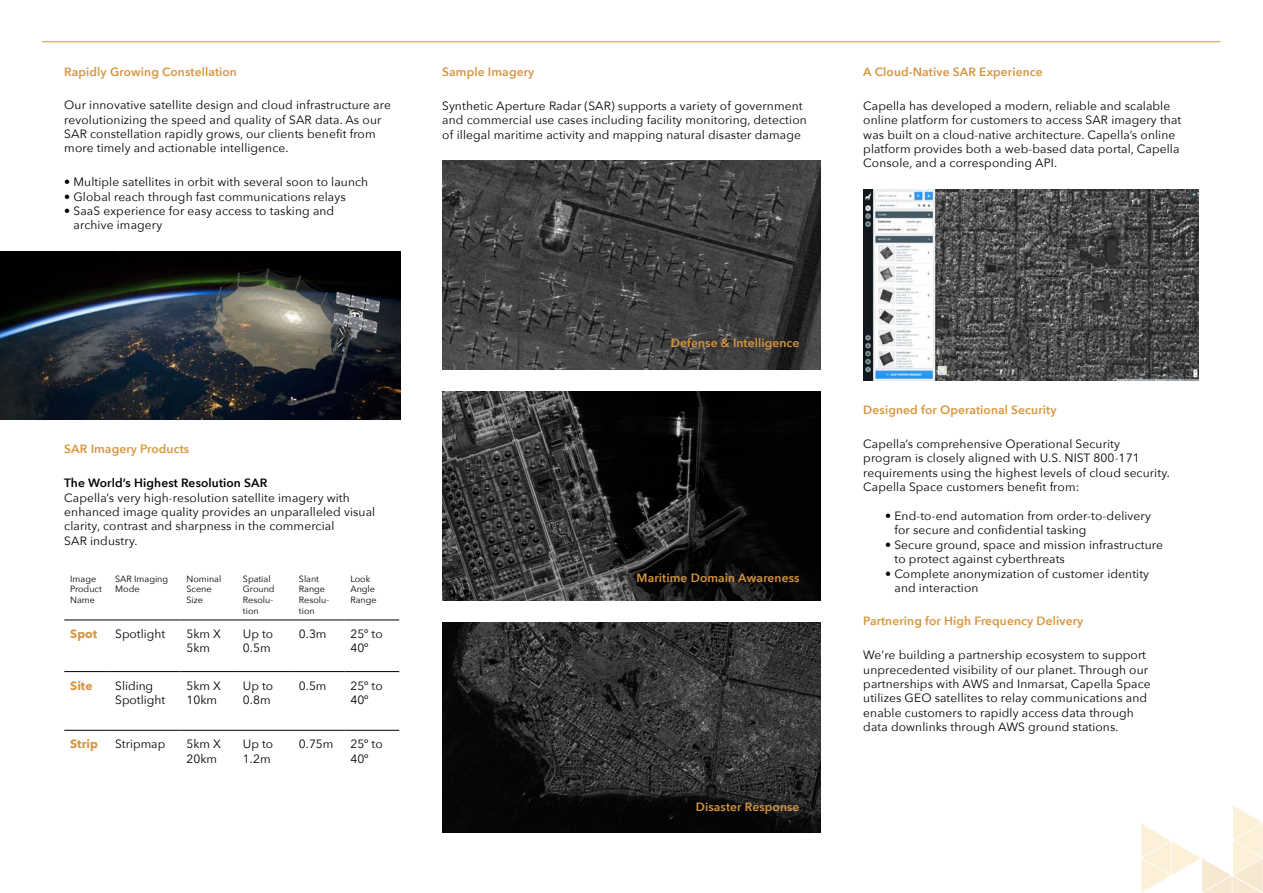
<style>
.page{position:relative;width:1263px;height:893px;background:#fff}
.page>*{position:absolute;margin:0;border:0;box-sizing:border-box;transform-origin:0 0}
.t1{font:12px/14.4px "Avenir Next";letter-spacing:.01em;color:#000}
.t2{font:600 12px "Avenir Next";letter-spacing:.01em;color:#d8953e}
.t3{font:600 12px "Avenir Next";letter-spacing:.01em;color:#000}
.t4{font:700 12px "Avenir Next";color:#d8953e}
.t5{font:9px/10.8px "Avenir Next";color:#000}
</style>
<div class="page">
<img style="left:442px;top:623px;width:379px;height:209px">
<img style="left:442px;top:160px;width:379px;height:210px">
<hr style="left:64px;top:620px;width:45px;height:1px;background:#000">
<hr style="left:109px;top:620px;width:71px;height:1px;background:#000">
<hr style="left:180px;top:620px;width:57px;height:1px;background:#000">
<hr style="left:237px;top:620px;width:56px;height:1px;background:#000">
<hr style="left:293px;top:620px;width:51px;height:1px;background:#000">
<hr style="left:344px;top:620px;width:55px;height:1px;background:#000">
<hr style="left:64px;top:671px;width:45px;height:1px;background:#000">
<hr style="left:109px;top:671px;width:71px;height:1px;background:#000">
<hr style="left:180px;top:671px;width:57px;height:1px;background:#000">
<hr style="left:237px;top:671px;width:56px;height:1px;background:#000">
<hr style="left:293px;top:671px;width:51px;height:1px;background:#000">
<hr style="left:344px;top:671px;width:55px;height:1px;background:#000">
<hr style="left:64px;top:730px;width:45px;height:1px;background:#000">
<hr style="left:109px;top:730px;width:71px;height:1px;background:#000">
<hr style="left:180px;top:730px;width:57px;height:1px;background:#000">
<hr style="left:237px;top:730px;width:56px;height:1px;background:#000">
<hr style="left:293px;top:730px;width:51px;height:1px;background:#000">
<hr style="left:344px;top:730px;width:55px;height:1px;background:#000">
<img style="left:0;top:251px;width:401px;height:168px">
<img style="left:863px;top:189px;width:335px;height:191px">
<img style="left:442px;top:391px;width:379px;height:210px">
<svg style="left:1141px;top:806px;width:122px;height:87px"></svg>
<hr style="left:42px;top:41px;width:1178px;height:1px;background:#d8953e">
<p class="t2" style="left:64px;top:61px;width:174px">Rapidly Growing Constellation</p>
<p class="t2" style="left:863px;top:62px;width:181px">A Cloud-Native SAR Experience</p>
<p class="t2" style="left:442px;top:62px;width:94px">Sample Imagery</p>
<p class="t1" style="left:64px;top:97px;width:328px">Our innovative satellite design and cloud infrastructure are revolutionizing the speed and quality of SAR data. As our SAR constellation rapidly grows, our clients benefit from more timely and actionable intelligence.</p>
<p class="t1" style="left:64px;top:174px;width:305px">• Multiple satellites in orbit with several soon to launch</p>
<p class="t1" style="left:64px;top:189px;width:283px">• Global reach through fast communications relays</p>
<p class="t1" style="left:74px;top:203px;width:262px;text-indent:-9px">• SaaS experience for easy access to tasking and archive imagery</p>
<p class="t2" style="left:64px;top:439px;width:126px">SAR Imagery Products</p>
<p class="t3" style="left:64px;top:473px;width:205px">The World’s Highest Resolution SAR</p>
<p class="t1" style="left:64px;top:490px;width:312px">Capella’s very high-resolution satellite imagery with enhanced image quality provides an unparalleled visual clarity, contrast and sharpness in the commercial<br>SAR industry.</p>
<p class="t5" style="left:70px;top:573px;width:33px">Image<br>Product<br>Name</p>
<p class="t5" style="left:115px;top:573px;width:54px">SAR Imaging<br>Mode</p>
<p class="t5" style="left:186px;top:573px;width:36px">Nominal<br>Scene<br>Size</p>
<p class="t5" style="left:243px;top:573px;width:33px">Spatial<br>Ground<br>Resolu&shy;tion</p>
<p class="t5" style="left:299px;top:573px;width:32px">Slant<br>Range<br>Resolu&shy;tion</p>
<p class="t5" style="left:350px;top:573px;width:28px">Look<br>Angle<br>Range</p>
<p class="t4" style="left:70px;top:623px;width:29px">Spot</p>
<p class="t1" style="left:115px;top:626px;width:51px">Spotlight</p>
<p class="t1" style="left:186px;top:626px;width:36px">5km X<br>5km</p>
<p class="t1" style="left:243px;top:626px;width:32px">Up to<br>0.5m</p>
<p class="t1" style="left:299px;top:626px;width:29px">0.3m</p>
<p class="t1" style="left:350px;top:626px;width:34px">25º to<br>40º</p>
<p class="t4" style="left:70px;top:675px;width:24px">Site</p>
<p class="t1" style="left:115px;top:678px;width:51px">Sliding<br>Spotlight</p>
<p class="t1" style="left:186px;top:678px;width:36px">5km X<br>10km</p>
<p class="t1" style="left:243px;top:678px;width:32px">Up to<br>0.8m</p>
<p class="t1" style="left:299px;top:678px;width:29px">0.5m</p>
<p class="t1" style="left:350px;top:678px;width:34px">25º to<br>40º</p>
<p class="t4" style="left:70px;top:734px;width:29px">Strip</p>
<p class="t1" style="left:115px;top:736px;width:52px">Stripmap</p>
<p class="t1" style="left:186px;top:736px;width:36px">5km X<br>20km</p>
<p class="t1" style="left:243px;top:736px;width:32px">Up to<br>1.2m</p>
<p class="t1" style="left:299px;top:736px;width:36px">0.75m</p>
<p class="t1" style="left:350px;top:736px;width:34px">25º to<br>40º</p>
<p class="t1" style="left:442px;top:98px;width:366px">Synthetic Aperture Radar (SAR) supports a variety of government and commercial use cases including facility monitoring, detection of illegal maritime activity and mapping natural disaster damage</p>
<p class="t2" style="left:671px;top:333px;width:130px">Defense &amp; Intelligence</p>
<p class="t2" style="left:636px;top:567px;width:164px">Maritime Domain Awareness</p>
<p class="t2" style="left:696px;top:797px;width:105px">Disaster Response</p>
<p class="t1" style="left:863px;top:98px;width:319px">Capella has developed a modern, reliable and scalable online platform for customers to access SAR imagery that was built on a cloud-native architecture. Capella’s online platform provides both a web-based data portal, Capella Console, and a corresponding API.</p>
<p class="t2" style="left:863px;top:400px;width:195px">Designed for Operational Security</p>
<p class="t1" style="left:863px;top:436px;width:308px">Capella’s comprehensive Operational Security program is closely aligned with U.S. NIST 800-171 requirements using the highest levels of cloud security.<br>Capella Space customers benefit from:</p>
<p class="t1" style="left:894px;top:508px;width:258px;text-indent:-9px">• End-to-end automation from order-to-delivery for secure and confidential tasking</p>
<p class="t1" style="left:894px;top:537px;width:270px;text-indent:-9px">• Secure ground, space and mission infrastructure to protect against cyberthreats</p>
<p class="t1" style="left:894px;top:566px;width:256px;text-indent:-9px">• Complete anonymization of customer identity and interaction</p>
<p class="t2" style="left:863px;top:611px;width:222px">Partnering for High Frequency Delivery</p>
<p class="t1" style="left:863px;top:647px;width:289px">We’re building a partnership ecosystem to support unprecedented visibility of our planet. Through our partnerships with AWS and Inmarsat, Capella Space utilizes GEO satellites to relay communications and enable customers to rapidly access data through data downlinks through AWS ground stations.</p>
</div>
